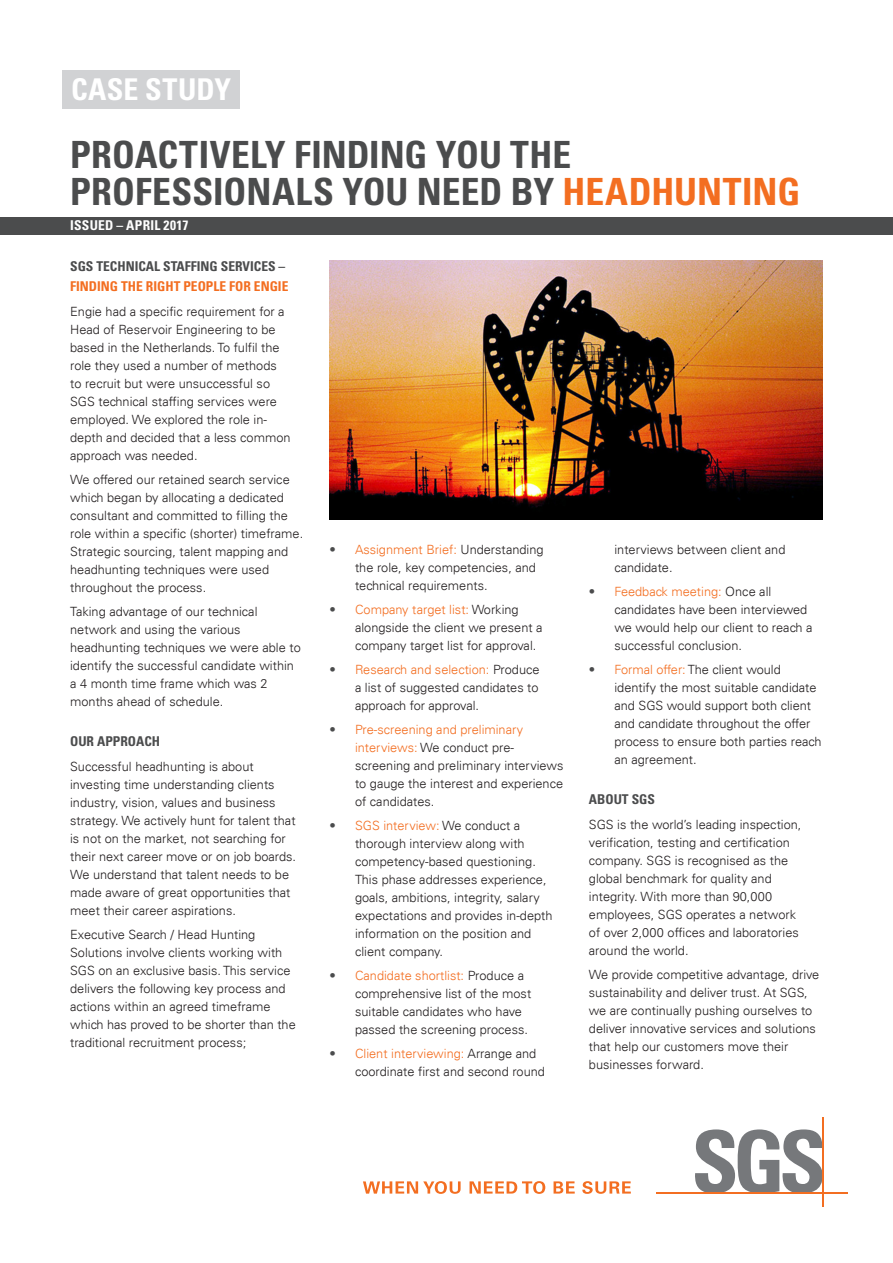
<style>
.page{position:relative;width:893px;height:1263px;background:#fff}
.page>*{position:absolute;margin:0;border:0;box-sizing:border-box;transform-origin:0 0}
.Heading{font:700 condensed 37.5px/37.5px "Univers LT";color:#4b4c4d}
.t1{font:700 condensed 30px "Univers LT";letter-spacing:.01em;color:#fff}
.subhead{font:700 condensed 13.5px/20.2px "Univers LT";color:#4b4c4d}
.t2{font:700 condensed 13.5px "Univers LT";letter-spacing:.02em;color:#fff}
.body_text{font:300 12.75px/18px "Univers LT";color:#231f20}
.s1{color:#f36e21}
.s2{color:#4b4c4d}
</style>
<div class="page">
<svg style="left:363px;top:1181px;width:98px;height:13px"></svg>
<svg style="left:470px;top:1181px;width:75px;height:13px"></svg>
<svg style="left:554px;top:1181px;width:21px;height:12px"></svg>
<svg style="left:582px;top:1181px;width:49px;height:13px"></svg>
<svg style="left:695px;top:1129px;width:127px;height:63px"></svg>
<hr style="left:656px;top:1192px;width:192px;height:2px;background:#f36e21">
<hr style="left:822px;top:1117px;width:2px;height:89px;background:#f36e21">
<div style="left:62px;top:70px;width:178px;height:39px;background:#d1d2d4"></div>
<div style="left:0;top:217px;width:893px;height:17px;background:#4b4c4d"></div>
<img style="left:330px;top:260px;width:493px;height:259px">
<p class="t1" style="left:71px;top:71px;width:161px">CASE STUDY</p>
<p class="Heading" style="left:70px;top:135px;width:732px">PROACTIVELY FINDING YOU THE<br>PROFESSIONALS YOU NEED BY <span class="s1">HEADHUNTING</span></p>
<p class="t2" style="left:70px;top:217px;width:120px">ISSUED – APRIL 2017</p>
<p class="subhead" style="left:70px;top:256px;width:220px">SGS TECHNICAL STAFFING SERVICES –<br><span class="s1">FINDING THE RIGHT PEOPLE FOR ENGIE</span></p>
<p class="body_text" style="left:70px;top:303px;width:222px">Engie had a specific requirement for a Head of Reservoir Engineering to be based in the Netherlands. To fulfil the role they used a number of methods to recruit but were unsuccessful so SGS technical staffing services were employed. We explored the role in&shy;depth and decided that a less common approach was needed.</p>
<p class="body_text" style="left:70px;top:471px;width:235px">We offered our retained search service which began by allocating a dedicated consultant and committed to filling the role within a specific (shorter) timeframe.<br>Strategic sourcing, talent mapping and headhunting techniques were used throughout the process.</p>
<p class="body_text" style="left:70px;top:603px;width:232px">Taking advantage of our technical network and using the various headhunting techniques we were able to identify the successful candidate within a 4 month time frame which was 2 months ahead of schedule.</p>
<p class="subhead" style="left:70px;top:731px;width:92px">OUR APPROACH</p>
<p class="body_text" style="left:70px;top:757px;width:227px">Successful headhunting is about investing time understanding clients industry, vision, values and business strategy. We actively hunt for talent that is not on the market, not searching for their next career move or on job boards.<br>We understand that talent needs to be made aware of great opportunities that meet their career aspirations.</p>
<p class="body_text" style="left:70px;top:925px;width:227px">Executive Search / Head Hunting Solutions involve clients working with SGS on an exclusive basis. This service delivers the following key process and actions within an agreed timeframe which has proved to be shorter than the traditional recruitment process;</p>
<p class="body_text" style="left:355px;top:541px;width:190px;text-indent:-26px"><span class="s2">•</span> <span class="s1">Assignment Brief:</span> Understanding the role, key competencies, and technical requirements.</p>
<p class="body_text" style="left:355px;top:601px;width:189px;text-indent:-26px"><span class="s2">•</span> <span class="s1">Company target list:</span> Working alongside the client we present a company target list for approval.</p>
<p class="body_text" style="left:355px;top:661px;width:186px;text-align:justify;text-indent:-26px"><span class="s2">•</span> <span class="s1">Research and selection:</span> Produce a list of suggested candidates to approach for approval.</p>
<p class="body_text" style="left:355px;top:721px;width:210px;text-indent:-26px"><span class="s2">•</span> <span class="s1">Pre-screening and preliminary interviews:</span> We conduct pre&shy;screening and preliminary interviews to gauge the interest and experience of candidates.</p>
<p class="body_text" style="left:355px;top:817px;width:199px;text-indent:-26px"><span class="s2">•</span> <span class="s1">SGS interview:</span> We conduct a thorough interview along with competency-based questioning.<br>This phase addresses experience, goals, ambitions, integrity, salary expectations and provides in-depth information on the position and client company.</p>
<p class="body_text" style="left:355px;top:967px;width:178px;text-indent:-26px"><span class="s2">•</span> <span class="s1">Candidate shortlist:</span> Produce a comprehensive list of the most suitable candidates who have passed the screening process.</p>
<p class="body_text" style="left:355px;top:1045px;width:191px;text-indent:-26px"><span class="s2">•</span> <span class="s1">Client interviewing:</span> Arrange and coordinate first and second round</p>
<p class="body_text" style="left:614px;top:541px;width:173px">interviews between client and candidate.</p>
<p class="body_text" style="left:614px;top:583px;width:199px;text-indent:-26px"><span class="s2">•</span> <span class="s1">Feedback meeting:</span> Once all candidates have been interviewed we would help our client to reach a successful conclusion.</p>
<p class="body_text" style="left:614px;top:661px;width:208px;text-indent:-26px"><span class="s2">•</span> <span class="s1">Formal offer:</span> The client would identify the most suitable candidate and SGS would support both client and candidate throughout the offer process to ensure both parties reach an agreement.</p>
<p class="subhead" style="left:589px;top:789px;width:68px">ABOUT SGS</p>
<p class="body_text" style="left:589px;top:815px;width:214px">SGS is the world’s leading inspection, verification, testing and certification company. SGS is recognised as the global benchmark for quality and integrity. With more than 90,000 employees, SGS operates a network of over 2,000 offices and laboratories around the world.</p>
<p class="body_text" style="left:589px;top:965px;width:232px">We provide competitive advantage, drive sustainability and deliver trust. At SGS, we are continually pushing ourselves to deliver innovative services and solutions that help our customers move their businesses forward.</p>
</div>
